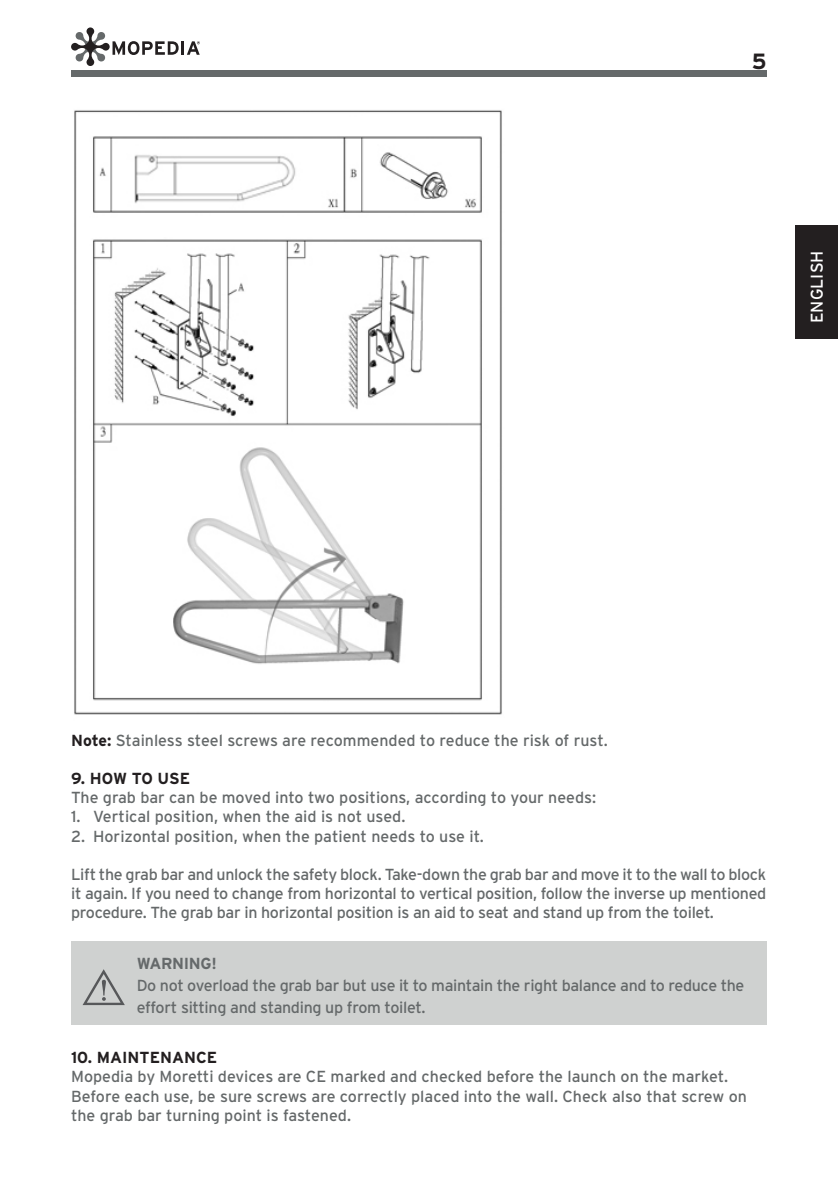
<style>
.page{position:relative;width:838px;height:1189px;background:#fff}
.page>*{position:absolute;margin:0;border:0;box-sizing:border-box;transform-origin:0 0}
.t1{font:700 22px "Interstate";color:#231f20}
.t2{font:17px "Interstate";letter-spacing:.005em;color:#fff}
.t3{font:16px/19.2px "Interstate";letter-spacing:-.005em;color:#65696a}
.PARAGRAFI{font:700 16px "Interstate";color:#231f20}
.t4{font:700 16px "Interstate";letter-spacing:-.02em;color:#65696a}
.s1{font-weight:700;color:#231f20}
</style>
<div class="page">
<div style="left:71px;top:70px;width:695px;height:7px;background:#65696a"></div>
<svg style="left:71px;top:27px;width:108px;height:39px"></svg>
<hr style="left:181px;top:41px;width:3px;height:14px;background:#231f20">
<svg style="left:187px;top:41px;width:13px;height:14px"></svg>
<div style="left:795px;top:225px;width:43px;height:113px;background:#231f20"></div>
<img style="left:74px;top:110px;width:428px;height:605px">
<div style="left:71px;top:941px;width:695px;height:84px;background:#cfd1d0"></div>
<svg style="left:83px;top:969px;width:42px;height:36px"></svg>
<h1 class="t1" style="left:751px;top:49px;width:16px">5</h1>
<p class="t2" style="left:807px;top:323px;width:74px;rotate:-90deg">ENGLISH</p>
<p class="t3" style="left:71px;top:730px;width:538px"><span class="s1">Note:</span> Stainless steel screws are recommended to reduce the risk of rust.</p>
<p class="PARAGRAFI" style="left:71px;top:769px;width:121px">9. HOW TO USE</p>
<p class="t3" style="left:71px;top:788px;width:526px">The grab bar can be moved into two positions, according to your needs:</p>
<p class="t3" style="left:71px;top:807px;width:336px">1. Vertical position, when the aid is not used.</p>
<p class="t3" style="left:71px;top:826px;width:414px">2. Horizontal position, when the patient needs to use it.</p>
<p class="t3" style="left:71px;top:864px;width:696px;text-align:justify">Lift the grab bar and unlock the safety block. Take-down the grab bar and move it to the wall to block it again. If you need to change from horizontal to vertical position, follow the inverse up mentioned procedure. The grab bar in horizontal position is an aid to seat and stand up from the toilet.</p>
<p class="t4" style="left:137px;top:954px;width:82px">WARNING!</p>
<p class="t3" style="left:137px;top:974px;width:609px;line-height:22px">Do not overload the grab bar but use it to maintain the right balance and to reduce the effort sitting and standing up from toilet.</p>
<p class="PARAGRAFI" style="left:71px;top:1048px;width:148px">10. MAINTENANCE</p>
<p class="t3" style="left:71px;top:1067px;width:677px">Mopedia by Moretti devices are CE marked and checked before the launch on the market.<br>Before each use, be sure screws are correctly placed into the wall. Check also that screw on the grab bar turning point is fastened.</p>
</div>
